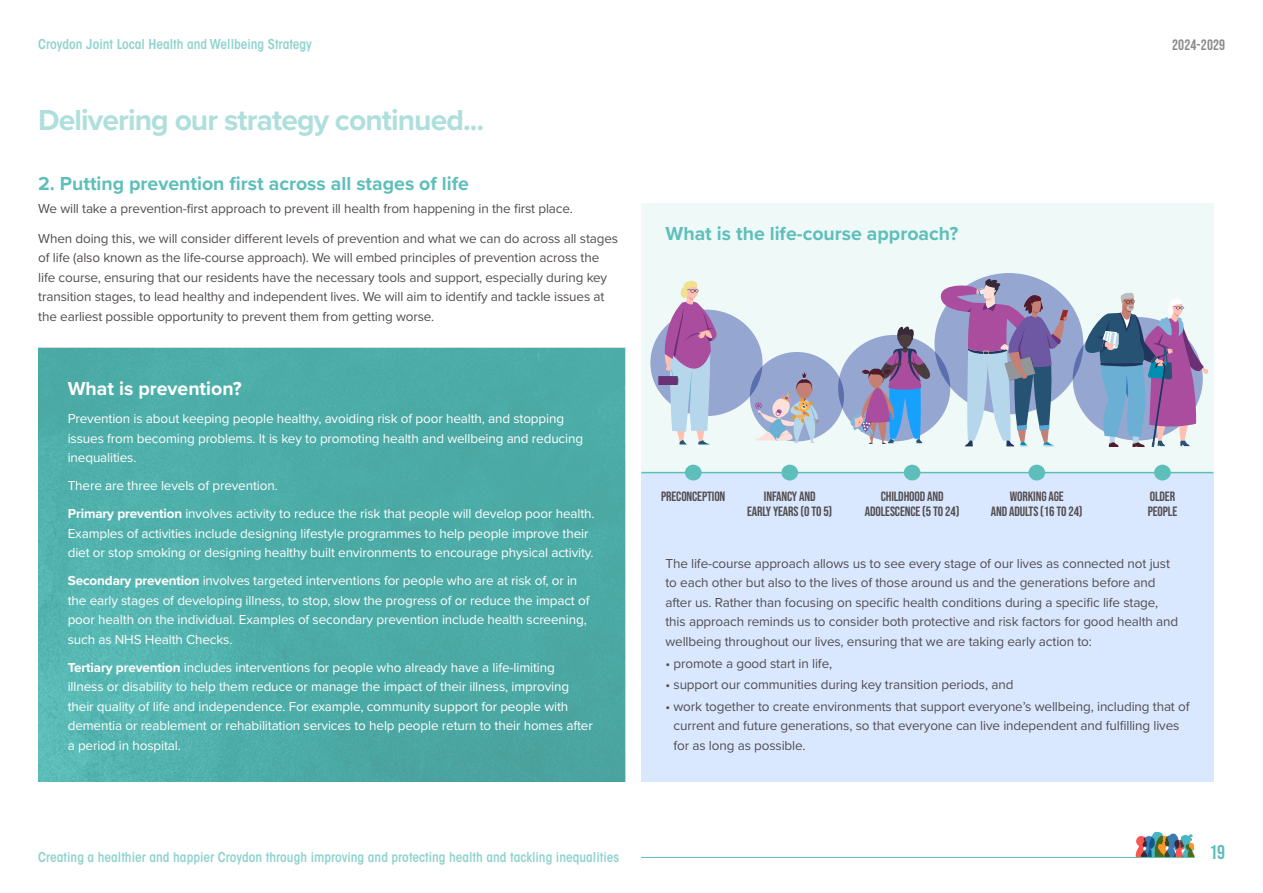
<style>
.page{position:relative;width:1263px;height:893px;background:#fff}
.page>*{position:absolute;margin:0;border:0;box-sizing:border-box;transform-origin:0 0}
.t1{font:700 30px "Proxima Nova";letter-spacing:-.03em;color:#afdfdd}
.t2{font:19.95px "Bebas Neue";color:#5ebfba}
.t3{font:700 19.5px "Proxima Nova";color:#5ebfba}
.t4{font:700 19.5px "Proxima Nova";color:#fff}
.t5{font:15px "Bebas Neue";letter-spacing:.01em;color:#57585a}
.t6{font:13.5px/19.5px "Proxima Nova";letter-spacing:-.01em;color:#524d4f}
.t7{font:13.5px/19.5px "Proxima Nova";letter-spacing:-.01em;color:#fff}
.t8{font:600 condensed 13.5px "ITC Avant Garde Std";color:#5ebfba}
.t9{font:13.5px/15px "Bebas Neue";letter-spacing:-.01em;color:#524d4f;text-align:center}
.s1{font-weight:700}
</style>
<div class="page">
<svg style="left:1136px;top:832px;width:59px;height:25px"></svg>
<hr style="left:641px;top:857px;width:554px;height:1px;background:#5ebfba">
<img style="left:38px;top:348px;width:587px;height:433px">
<div style="left:641px;top:203px;width:573px;height:269px;background:#eff9f8"></div>
<svg style="left:934px;top:273px;width:149px;height:141px"></svg>
<svg style="left:838px;top:335px;width:112px;height:106px"></svg>
<svg style="left:750px;top:352px;width:94px;height:89px;background:#92a3ce"></svg>
<div style="left:650px;top:310px;width:112px;height:106px;background:#95a6d0;border-radius:50%"></div>
<div style="left:641px;top:472px;width:573px;height:309px;background:#dae8ff"></div>
<svg style="left:1077px;top:292px;width:131px;height:155px"></svg>
<svg style="left:847px;top:326px;width:85px;height:118px"></svg>
<svg style="left:939px;top:277px;width:129px;height:170px"></svg>
<svg style="left:658px;top:281px;width:59px;height:164px"></svg>
<hr style="left:641px;top:472px;width:572px;height:1px;background:#5ebfba">
<div style="left:685px;top:465px;width:17px;height:15px;background:#5ebfba;border-radius:50%"></div>
<div style="left:1154px;top:465px;width:17px;height:15px;background:#5ebfba;border-radius:50%"></div>
<div style="left:1028px;top:465px;width:17px;height:15px;background:#5ebfba;border-radius:50%"></div>
<div style="left:904px;top:465px;width:16px;height:15px;background:#5ebfba;border-radius:50%"></div>
<div style="left:781px;top:465px;width:17px;height:15px;background:#5ebfba;border-radius:50%"></div>
<svg style="left:755px;top:372px;width:65px;height:71px;background:#aeb2c8"></svg>
<p class="t8" style="left:38px;top:36px;width:275px">Croydon Joint Local Health and Wellbeing Strategy</p>
<p class="t1" style="left:38px;top:98px;width:447px">Delivering our strategy continued...</p>
<p class="t3" style="left:38px;top:169px;width:432px">2. Putting prevention first across all stages of life</p>
<p class="t6" style="left:38px;top:199px;width:536px">We will take a prevention-first approach to prevent ill health from happening in the first place.</p>
<p class="t6" style="left:38px;top:228px;width:581px">When doing this, we will consider different levels of prevention and what we can do across all stages of life (also known as the life-course approach). We will embed principles of prevention across the life course, ensuring that our residents have the necessary tools and support, especially during key transition stages, to lead healthy and independent lives. We will aim to identify and tackle issues at the earliest possible opportunity to prevent them from getting worse.</p>
<p class="t4" style="left:68px;top:374px;width:175px">What is prevention?</p>
<p class="t7" style="left:68px;top:408px;width:517px">Prevention is about keeping people healthy, avoiding risk of poor health, and stopping issues from becoming problems. It is key to promoting health and wellbeing and reducing inequalities.</p>
<p class="t7" style="left:68px;top:475px;width:212px">There are three levels of prevention.</p>
<p class="t7" style="left:68px;top:503px;width:528px"><span class="s1">Primary prevention</span> involves activity to reduce the risk that people will develop poor health.<br>Examples of activities include designing lifestyle programmes to help people improve their diet or stop smoking or designing healthy built environments to encourage physical activity.</p>
<p class="t7" style="left:68px;top:570px;width:523px"><span class="s1">Secondary prevention</span> involves targeted interventions for people who are at risk of, or in the early stages of developing illness, to stop, slow the progress of or reduce the impact of poor health on the individual. Examples of secondary prevention include health screening, such as NHS Health Checks.</p>
<p class="t7" style="left:68px;top:657px;width:527px"><span class="s1">Tertiary prevention</span> includes interventions for people who already have a life-limiting illness or disability to help them reduce or manage the impact of their illness, improving their quality of life and independence. For example, community support for people with dementia or reablement or rehabilitation services to help people return to their homes after a period in hospital.</p>
<p class="t8" style="left:38px;top:848px;width:582px">Creating a healthier and happier Croydon through improving and protecting health and tackling inequalities</p>
<p class="t3" style="left:665px;top:219px;width:294px">What is the life-course approach?</p>
<p class="t5" style="left:1172px;top:36px;width:55px">2024-2029</p>
<p class="t9" style="left:661px;top:488px;width:66px">PRECONCEPTION</p>
<p class="t9" style="left:747px;top:488px;width:87px">INFANCY AND<br>EARLY YEARS (0 TO 5)</p>
<p class="t9" style="left:865px;top:488px;width:96px">CHILDHOOD AND<br>ADOLESCENCE (5 TO 24)</p>
<p class="t9" style="left:991px;top:488px;width:93px">WORKING AGE<br>AND ADULTS (16 TO 24)</p>
<p class="t9" style="left:1148px;top:488px;width:31px;text-align:left">OLDER<br>PEOPLE</p>
<p class="t6" style="left:665px;top:553px;width:514px">The life-course approach allows us to see every stage of our lives as connected not just to each other but also to the lives of those around us and the generations before and after us. Rather than focusing on specific health conditions during a specific life stage, this approach reminds us to consider both protective and risk factors for good health and wellbeing throughout our lives, ensuring that we are taking early action to:</p>
<p class="t6" style="left:665px;top:653px;width:168px">• promote a good start in life,</p>
<p class="t6" style="left:665px;top:674px;width:349px">• support our communities during key transition periods, and</p>
<p class="t6" style="left:673px;top:696px;width:517px;text-indent:-8px">• work together to create environments that support everyone’s wellbeing, including that of current and future generations, so that everyone can live independent and fulfilling lives for as long as possible.</p>
<h2 class="t2" style="left:1209px;top:840px;width:17px">19</h2>
</div>
